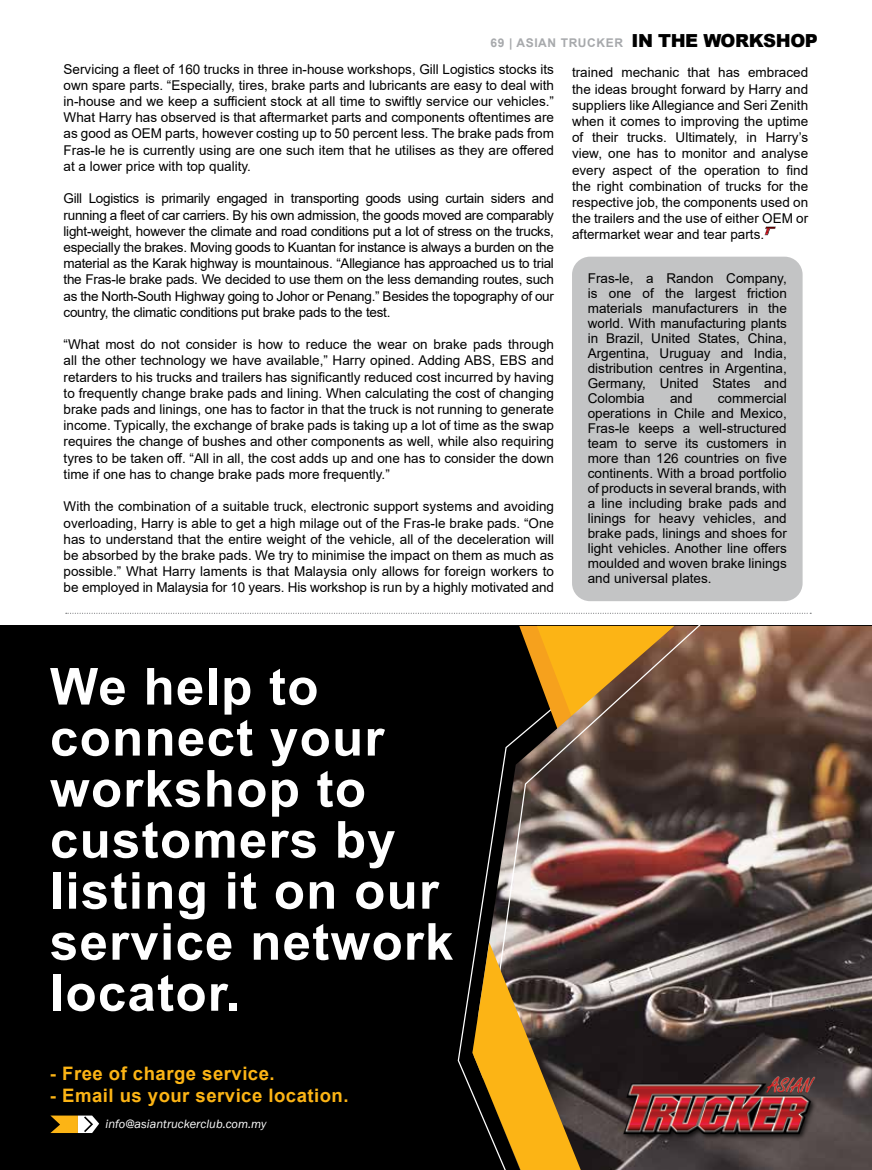
<style>
.page{position:relative;width:872px;height:1170px;background:#fff}
.page>*{position:absolute;margin:0;border:0;box-sizing:border-box;transform-origin:0 0}
.t1{font:700 51px/51px "Arial";letter-spacing:.025em;color:#fff}
.t2{font:700 18.6px "Arial";letter-spacing:.025em;color:#fcb415}
.t3{font:13.5px/16.2px "Arial";color:#000;text-align:justify}
.t4{font:italic 12.3px "Franklin Gothic LT";color:#fff}
.t5{font:700 12px "Arial";letter-spacing:.05em;color:#a7a9ac}
.s1{font-weight:900;font-size:18px;color:#000}
</style>
<div class="page">
<svg style="left:66px;top:612px;width:745px;height:1px"></svg>
<div style="left:0;top:626px;width:872px;height:543px;background:#000"></div>
<svg style="left:457px;top:967px;width:15px;height:127px"></svg>
<img style="left:475px;top:626px;width:397px;height:543px">
<img style="left:495px;top:626px;width:219px;height:371px">
<svg style="left:472px;top:942px;width:109px;height:227px;background:#8d6b27"></svg>
<img style="left:610px;top:1067px;width:228px;height:93px">
<svg style="left:50px;top:1115px;width:49px;height:17px"></svg>
<div style="left:572px;top:257px;width:230px;height:344px;background:#c3c4c5;border-radius:18px"></div>
<svg style="left:764px;top:227px;width:11px;height:8px"></svg>
<p class="t5" style="left:490px;top:34px;width:329px">69 | ASIAN TRUCKER <span class="s1">IN THE WORKSHOP</span></p>
<p class="t3" style="left:64px;top:61px;width:492px">Servicing a fleet of 160 trucks in three in-house workshops, Gill Logistics stocks its own spare parts. “Especially, tires, brake parts and lubricants are easy to deal with in-house and we keep a sufficient stock at all time to swiftly service our vehicles.” What Harry has observed is that aftermarket parts and components oftentimes are as good as OEM parts, however costing up to 50 percent less. The brake pads from Fras-le he is currently using are one such item that he utilises as they are offered at a lower price with top quality.</p>
<p class="t3" style="left:64px;top:190px;width:492px">Gill Logistics is primarily engaged in transporting goods using curtain siders and running a fleet of car carriers. By his own admission, the goods moved are comparably light-weight, however the climate and road conditions put a lot of stress on the trucks, especially the brakes. Moving goods to Kuantan for instance is always a burden on the material as the Karak highway is mountainous. “Allegiance has approached us to trial the Fras-le brake pads. We decided to use them on the less demanding routes, such as the North-South Highway going to Johor or Penang.” Besides the topography of our country, the climatic conditions put brake pads to the test.</p>
<p class="t3" style="left:64px;top:336px;width:492px">“What most do not consider is how to reduce the wear on brake pads through all the other technology we have available,” Harry opined. Adding ABS, EBS and retarders to his trucks and trailers has significantly reduced cost incurred by having to frequently change brake pads and lining. When calculating the cost of changing brake pads and linings, one has to factor in that the truck is not running to generate income. Typically, the exchange of brake pads is taking up a lot of time as the swap requires the change of bushes and other components as well, while also requiring tyres to be taken off. “All in all, the cost adds up and one has to consider the down time if one has to change brake pads more frequently.”</p>
<p class="t3" style="left:64px;top:498px;width:492px">With the combination of a suitable truck, electronic support systems and avoiding overloading, Harry is able to get a high milage out of the Fras-le brake pads. “One has to understand that the entire weight of the vehicle, all of the deceleration will be absorbed by the brake pads. We try to minimise the impact on them as much as possible.” What Harry laments is that Malaysia only allows for foreign workers to be employed in Malaysia for 10 years. His workshop is run by a highly motivated and</p>
<p class="t3" style="left:572px;top:64px;width:238px">trained mechanic that has embraced the ideas brought forward by Harry and suppliers like Allegiance and Seri Zenith when it comes to improving the uptime of their trucks. Ultimately, in Harry’s view, one has to monitor and analyse every aspect of the operation to find the right combination of trucks for the respective job, the components used on the trailers and the use of either OEM or aftermarket wear and tear parts.</p>
<p class="t3" style="left:588px;top:270px;width:200px;line-height:15px">Fras-le, a Randon Company, is one of the largest friction materials manufacturers in the world. With manufacturing plants in Brazil, United States, China, Argentina, Uruguay and India, distribution centres in Argentina, Germany, United States and Colombia</p>
<p class="t3" style="left:588px;top:390px;width:200px;line-height:15px;text-indent:130px">commercial operations in Chile and Mexico, Fras-le keeps a well-structured team to serve its customers in more than 126 countries on five continents. With a broad portfolio of products in several brands, with a line including brake pads and linings for heavy vehicles, and brake pads, linings and shoes for light vehicles. Another line offers moulded and woven brake linings and universal plates.</p>
<p class="t3" style="left:670px;top:390px;width:24px">and</p>
<h1 class="t1" style="left:50px;top:662px;width:405px">We help to connect your workshop to customers by listing it on our service network locator.</h1>
<h2 class="t2" style="left:50px;top:1061px;width:226px">- Free of charge service.</h2>
<h2 class="t2" style="left:50px;top:1082px;width:300px">- Email us your service location.</h2>
<p class="t4" style="left:106px;top:1116px;width:162px">info@asiantruckerclub.com.my</p>
</div>
